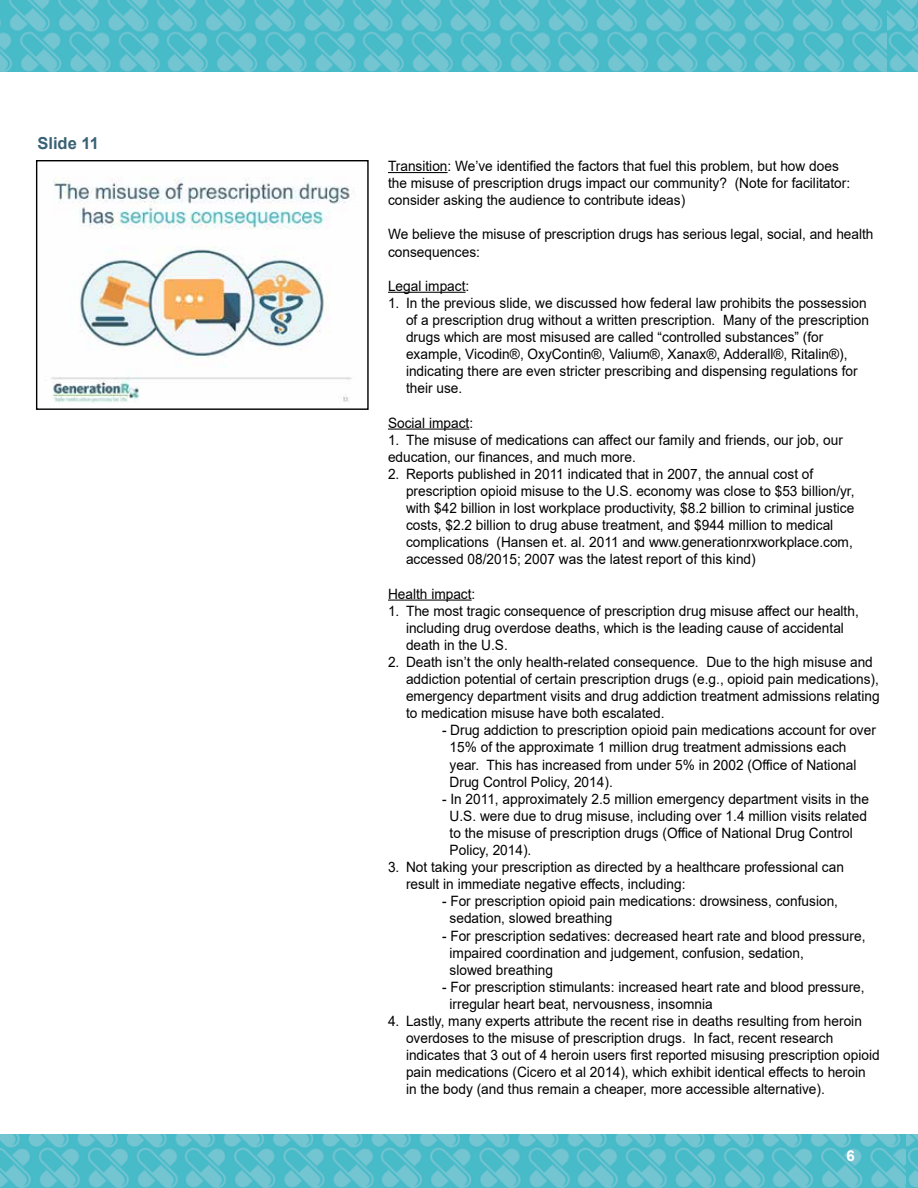
<style>
.page{position:relative;width:918px;height:1188px;background:#fff}
.page>*{position:absolute;margin:0;border:0;box-sizing:border-box;transform-origin:0 0}
.t1{font:700 16.5px "Arial";color:#3a6274}
.t2{font:700 15px "Arial";color:#fff}
.t3{font:14.25px/17.1px "Arial";color:#000;scale:.96 1}
</style>
<div class="page">
<img style="left:0;top:1134px;width:906px;height:54px">
<img style="left:906px;top:1134px;width:12px;height:54px">
<img style="left:0;top:0;width:888px;height:72px">
<img style="left:888px;top:0;width:30px;height:72px">
<hr style="left:388px;top:172px;width:60px;height:1px;background:#000">
<hr style="left:388px;top:292px;width:78px;height:1px;background:#000">
<hr style="left:388px;top:429px;width:81px;height:1px;background:#000">
<hr style="left:388px;top:600px;width:84px;height:1px;background:#000">
<img style="left:51px;top:177px;width:301px;height:226px">
<div style="left:36px;top:160px;width:333px;height:250px;border:1px solid #000"></div>
<p class="t1" style="left:37px;top:132px;width:63px">Slide 11</p>
<p class="t3" style="left:388px;top:157px;width:483px">Transition: We’ve identified the factors that fuel this problem, but how does the misuse of prescription drugs impact our community? (Note for facilitator: consider asking the audience to contribute ideas)</p>
<p class="t3" style="left:388px;top:226px;width:507px">We believe the misuse of prescription drugs has serious legal, social, and health consequences:</p>
<p class="t3" style="left:388px;top:277px;width:86px">Legal impact:</p>
<p class="t3" style="left:406px;top:294px;width:484px;text-indent:-18px">1. In the previous slide, we discussed how federal law prohibits the possession of a prescription drug without a written prescription. Many of the prescription drugs which are most misused are called “controlled substances” (for example, Vicodin®, OxyContin®, Valium®, Xanax®, Adderall®, Ritalin®), indicating there are even stricter prescribing and dispensing regulations for their use.</p>
<p class="t3" style="left:388px;top:414px;width:90px">Social impact:</p>
<p class="t3" style="left:388px;top:431px;width:475px">1. The misuse of medications can affect our family and friends, our job, our education, our finances, and much more.</p>
<p class="t3" style="left:406px;top:465px;width:469px;text-indent:-18px">2. Reports published in 2011 indicated that in 2007, the annual cost of prescription opioid misuse to the U.S. economy was close to $53 billion/yr, with $42 billion in lost workplace productivity, $8.2 billion to criminal justice costs, $2.2 billion to drug abuse treatment, and $944 million to medical complications (Hansen et. al. 2011 and www.generationrxworkplace.com, accessed 08/2015; 2007 was the latest report of this kind)</p>
<p class="t3" style="left:388px;top:585px;width:93px">Health impact:</p>
<p class="t3" style="left:406px;top:602px;width:473px;text-indent:-18px">1. The most tragic consequence of prescription drug misuse affect our health, including drug overdose deaths, which is the leading cause of accidental death in the U.S.</p>
<p class="t3" style="left:406px;top:653px;width:495px;text-indent:-18px">2. Death isn’t the only health-related consequence. Due to the high misuse and addiction potential of certain prescription drugs (e.g., opioid pain medications), emergency department visits and drug addiction treatment admissions relating to medication misuse have both escalated.</p>
<p class="t3" style="left:450px;top:722px;width:446px;text-indent:-8px">- Drug addiction to prescription opioid pain medications account for over 15% of the approximate 1 million drug treatment admissions each year. This has increased from under 5% in 2002 (Office of National Drug Control Policy, 2014).</p>
<p class="t3" style="left:450px;top:790px;width:438px;text-indent:-8px">- In 2011, approximately 2.5 million emergency department visits in the U.S. were due to drug misuse, including over 1.4 million visits related to the misuse of prescription drugs (Office of National Drug Control Policy, 2014).</p>
<p class="t3" style="left:406px;top:859px;width:458px;text-indent:-18px">3. Not taking your prescription as directed by a healthcare professional can result in immediate negative effects, including:</p>
<p class="t3" style="left:450px;top:893px;width:406px;text-indent:-8px">- For prescription opioid pain medications: drowsiness, confusion, sedation, slowed breathing</p>
<p class="t3" style="left:450px;top:927px;width:435px;text-indent:-8px">- For prescription sedatives: decreased heart rate and blood pressure, impaired coordination and judgement, confusion, sedation,<br>slowed breathing</p>
<p class="t3" style="left:450px;top:978px;width:434px;text-indent:-8px">- For prescription stimulants: increased heart rate and blood pressure, irregular heart beat, nervousness, insomnia</p>
<p class="t3" style="left:406px;top:1012px;width:495px;text-indent:-18px">4. Lastly, many experts attribute the recent rise in deaths resulting from heroin overdoses to the misuse of prescription drugs. In fact, recent research indicates that 3 out of 4 heroin users first reported misusing prescription opioid pain medications (Cicero et al 2014), which exhibit identical effects to heroin in the body (and thus remain a cheaper, more accessible alternative).</p>
<p class="t2" style="left:847px;top:1146px;width:10px">6</p>
</div>
